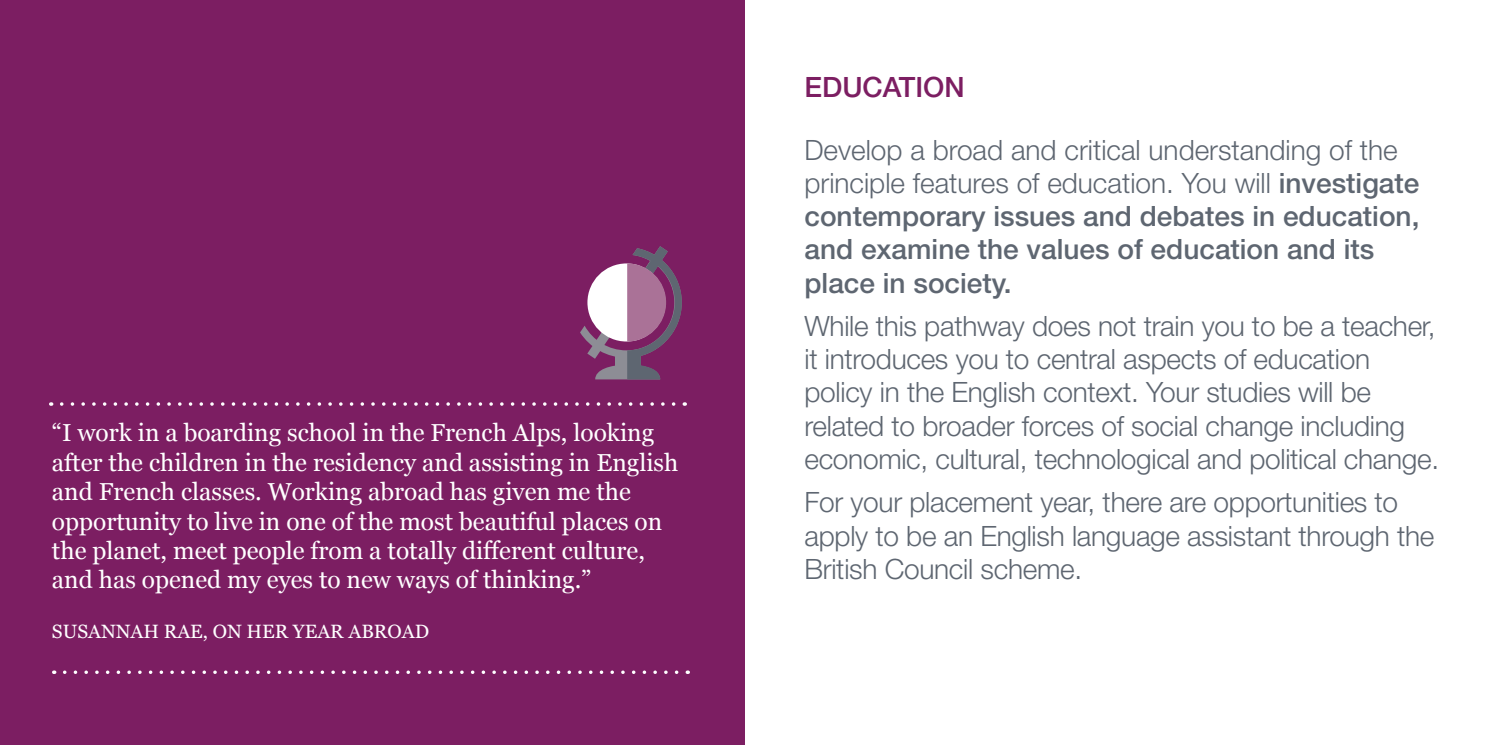
<style>
.page{position:relative;width:1489px;height:745px;background:#fff}
.page>*{position:absolute;margin:0;border:0;box-sizing:border-box;transform-origin:0 0}
.t1{font:300 28px/33.2px "Helvetica Neue";letter-spacing:-.01em;color:#5e6671}
.t2{font:500 28px/33.2px "Helvetica Neue LT";color:#5e6671}
.t3{font:500 28px "Helvetica Neue LT";color:#7c1e62}
.t4{font:24.5px/29.4px "Georgia";color:#fff}
.t5{font:19.25px "Georgia";color:#fff}
.s1{font-family:"Helvetica Neue LT";font-weight:500}
</style>
<div class="page">
<div style="left:0;top:0;width:744px;height:744px;background:#7c1e62"></div>
<svg style="left:54px;top:670px;width:622px;height:3px"></svg>
<svg style="left:51px;top:402px;width:622px;height:3px"></svg>
<svg style="left:580px;top:246px;width:101px;height:133px"></svg>
<p class="t4" style="left:52px;top:417px;width:628px">“I work in a boarding school in the French Alps, looking after the children in the residency and assisting in English and French classes. Working abroad has given me the opportunity to live in one of the most beautiful places on the planet, meet people from a totally different culture, and has opened my eyes to new ways of thinking.”</p>
<p class="t5" style="left:52px;top:616px;width:378px">SUSANNAH RAE, ON HER YEAR ABROAD</p>
<p class="t3" style="left:804px;top:70px;width:162px">EDUCATION</p>
<p class="t1" style="left:804px;top:132px;width:616px">Develop a broad and critical understanding of the principle features of education. You will <span class="s1">investigate</span></p>
<p class="t2" style="left:804px;top:199px;width:616px">contemporary issues and debates in education, and examine the values of education and its place in society.</p>
<p class="t1" style="left:804px;top:308px;width:636px">While this pathway does not train you to be a teacher, it introduces you to central aspects of education policy in the English context. Your studies will be related to broader forces of social change including economic, cultural, technological and political change.</p>
<p class="t1" style="left:804px;top:484px;width:631px">For your placement year, there are opportunities to apply to be an English language assistant through the<br>British Council scheme.</p>
</div>
